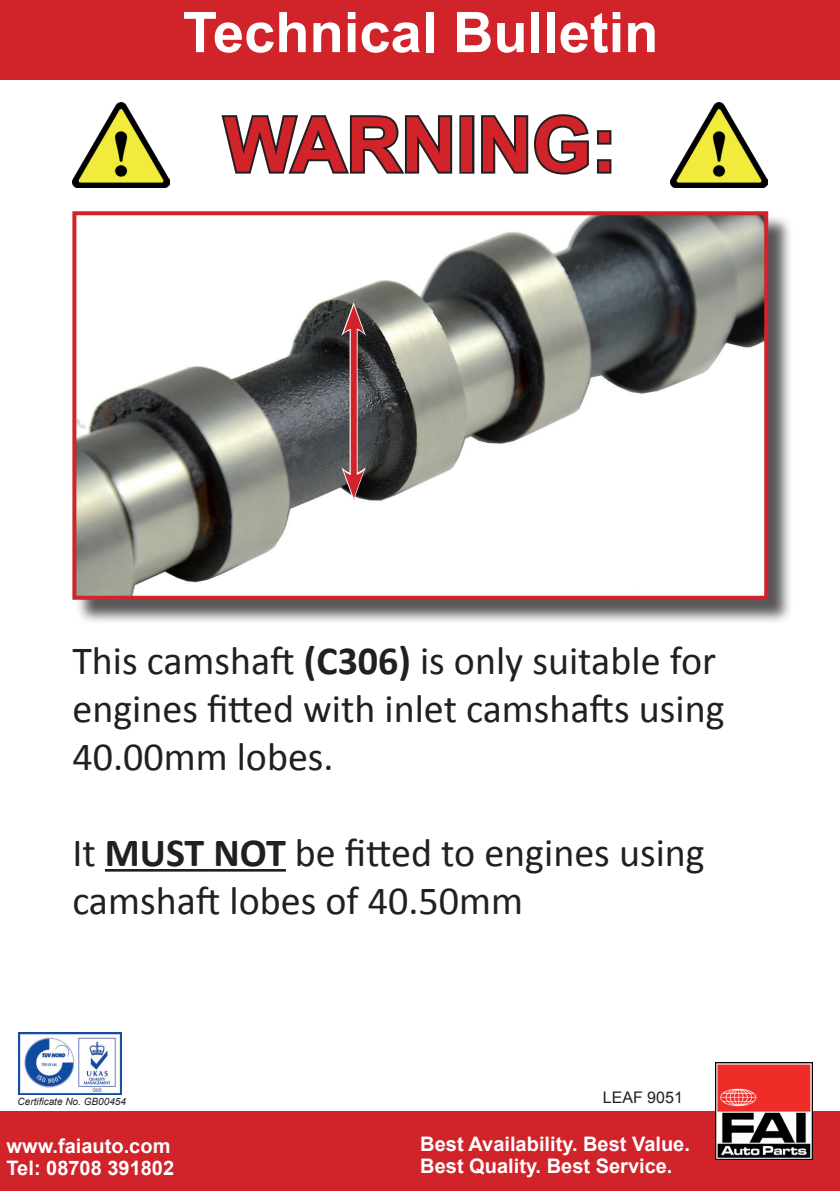
<style>
.page{position:relative;width:840px;height:1191px;background:#fff}
.page>*{position:absolute;margin:0;border:0;box-sizing:border-box;transform-origin:0 0}
.t1{font:700 76px "Arial";color:#d1232a}
.t2{font:700 56px "Arial";color:#fff}
.t3{font:40px/48px "Calibri";color:#231f20}
.t4{font:700 20px/22px "Arial";color:#fff}
.t5{font:16px "Arial";color:#231f20}
.t6{font:italic 10px "Arial";color:#231f20}
.s1{font-weight:700}
</style>
<div class="page">
<img style="left:18px;top:1032px;width:103px;height:62px">
<div style="left:0;top:0;width:839px;height:79px;background:#d1232a"></div>
<div style="left:0;top:1111px;width:839px;height:80px;background:#d1232a"></div>
<img style="left:715px;top:1062px;width:96px;height:97px">
<hr style="left:105px;top:869px;width:181px;height:2px;background:#231f20">
<div style="left:75px;top:214px;width:717px;height:411px;background:#231f20;opacity:.75"></div>
<img style="left:77px;top:216px;width:685px;height:379px">
<div style="left:72px;top:211px;width:695px;height:389px;border:4px solid #d1232a"></div>
<svg style="left:221px;top:115px;width:232px;height:59px"></svg>
<div style="left:459px;top:115px;width:15px;height:59px;border:4px solid #231f20"></div>
<svg style="left:481px;top:114px;width:131px;height:61px"></svg>
<img style="left:73px;top:102px;width:96px;height:85px">
<img style="left:670px;top:102px;width:96px;height:85px">
<svg style="left:349px;top:336px;width:8px;height:131px"></svg>
<div style="left:350px;top:322px;width:6px;height:159px;background:#d1232a"></div>
<svg style="left:341px;top:302px;width:24px;height:34px"></svg>
<svg style="left:341px;top:467px;width:24px;height:33px"></svg>
<h2 class="t2" style="left:183px;top:-5px;width:477px">Technical Bulletin</h2>
<h1 class="t1" style="left:224px;top:94px;width:394px">WARNING:</h1>
<p class="t3" style="left:72px;top:636px;width:653px">This camshaft <span class="s1">(C306)</span> is only suitable for engines fitted with inlet camshafts using<br>40.00mm lobes.</p>
<p class="t3" style="left:72px;top:828px;width:633px">It <span class="s1">MUST NOT</span> be fitted to engines using camshaft lobes of 40.50mm</p>
<p class="t6" style="left:18px;top:1094px;width:110px">Certificate No. GB00454</p>
<p class="t5" style="left:602px;top:1087px;width:82px">LEAF 9051</p>
<p class="t4" style="left:7px;top:1135px;width:169px">www.faiauto.com<br>Tel: 08708 391802</p>
<p class="t4" style="left:420px;top:1133px;width:271px">Best Availability. Best Value.<br>Best Quality. Best Service.</p>
</div>
